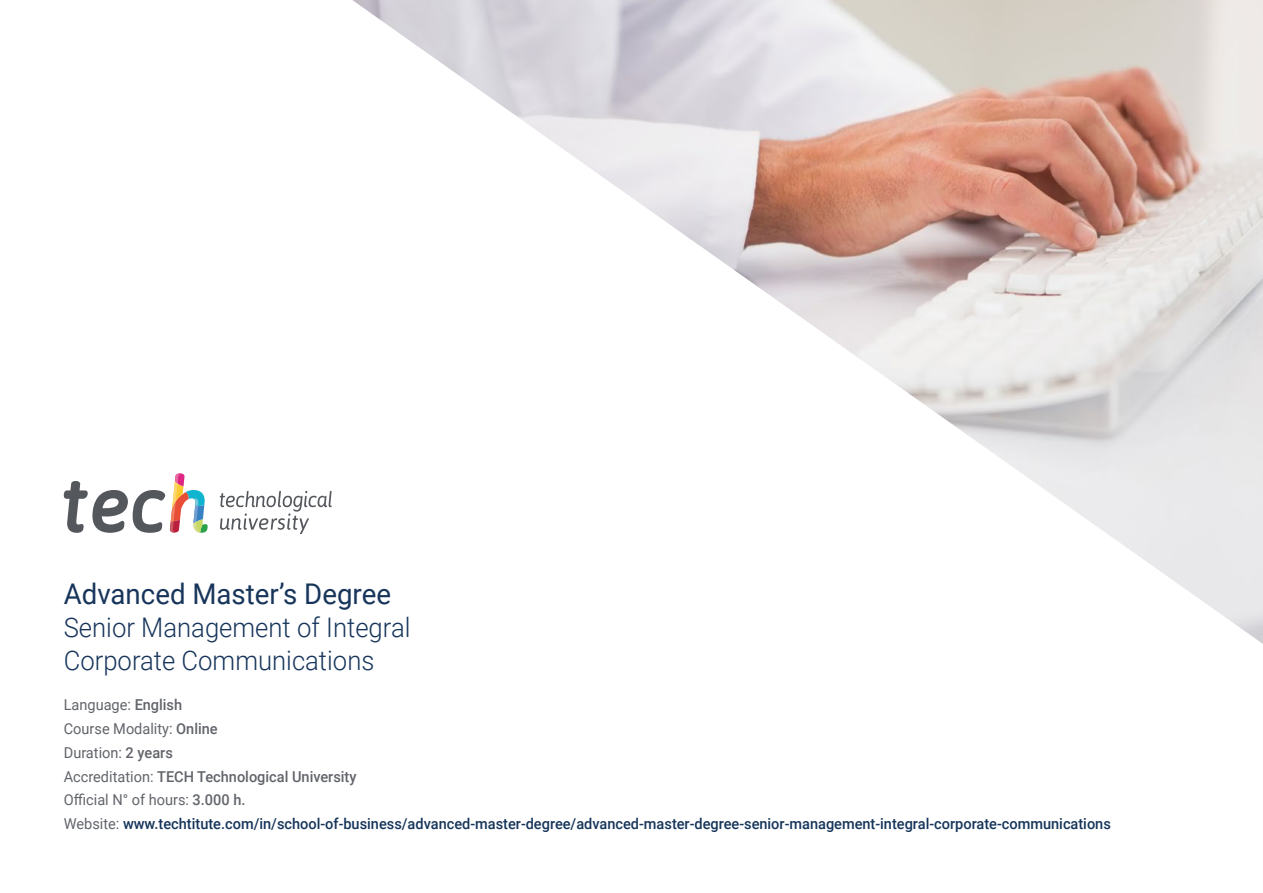
<style>
.page{position:relative;width:1263px;height:893px;background:#fff}
.page>*{position:absolute;margin:0;border:0;box-sizing:border-box;transform-origin:0 0}
.t1{font:28.5px "Roboto";color:#17355b}
.t2{font:300 27px/33px "Roboto";color:#17355b;scale:.95 1}
.t3{font:500 15px/23.7px "Roboto";color:#16355a}
.s1{font-weight:400;color:#61646a}
.s2{color:#61646a}
</style>
<div class="page">
<img style="left:352px;top:0;width:911px;height:644px">
<svg style="left:64px;top:473px;width:144px;height:60px"></svg>
<svg style="left:220px;top:491px;width:112px;height:43px"></svg>
<h1 class="t1" style="left:64px;top:574px;width:329px">Advanced Master’s Degree</h1>
<h2 class="t2" style="left:64px;top:610px;width:366px">Senior Management of Integral<br>Corporate Communications</h2>
<p class="t3" style="left:64px;top:693px;width:1048px"><span class="s1">Language:</span> <span class="s2">English<br></span><span class="s1">Course Modality:</span> <span class="s2">Online<br></span><span class="s1">Duration:</span> <span class="s2">2 years<br></span><span class="s1">Accreditation:</span> <span class="s2">TECH Technological University<br></span><span class="s1">Official N° of hours:</span> <span class="s2">3.000 h.<br></span><span class="s1">Website:</span> www.techtitute.com/in/school-of-business/advanced-master-degree/advanced-master-degree-senior-management-integral-corporate-communications</p>
</div>
